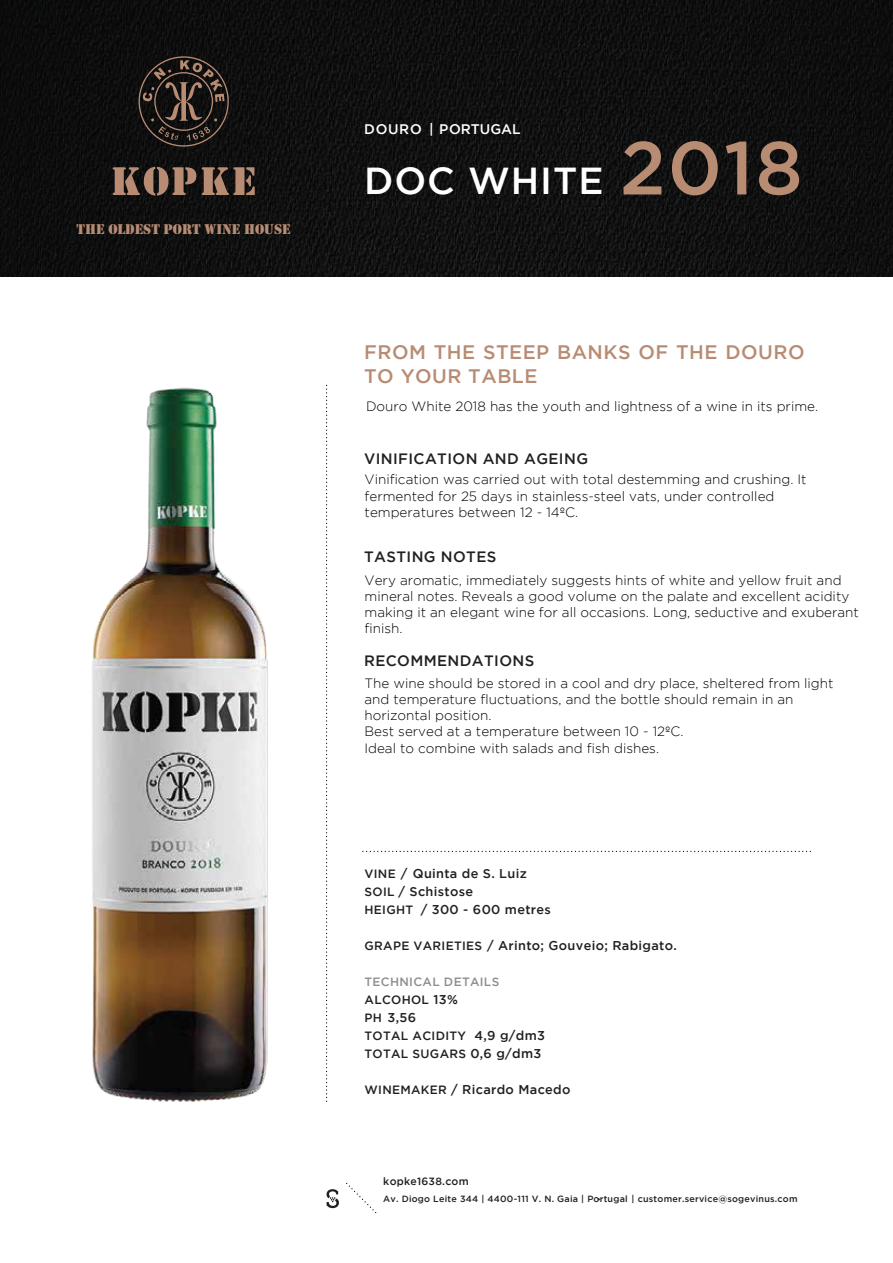
<style>
.page{position:relative;width:893px;height:1263px;background:#fff}
.page>*{position:absolute;margin:0;border:0;box-sizing:border-box;transform-origin:0 0}
.t1{font:500 37.5px "Gotham";letter-spacing:.025em;color:#fff}
.t2{font:500 19.5px/24px "Gotham";letter-spacing:.025em;color:#b88b73}
.t3{font:500 15px "Gotham";letter-spacing:.025em;color:#231f20}
.t4{font:14.55px "Stencil";color:#b88b73}
.t5{font:500 13.8px "Gotham";color:#fff}
.t6{font:300 13.5px/16.2px "Gotham";color:#000}
.t7{font:500 12.75px/18px "Gotham";letter-spacing:.025em;color:#231f20}
.t8{font:500 12px/18px "Gotham";letter-spacing:.025em;color:#231f20}
.t9{font:500 12px/18px "Gotham";letter-spacing:.025em;color:#8b8e92}
.t10{font:500 10.5px "Gotham";letter-spacing:.025em;color:#231f20}
.t11{font:500 9px "Gotham";letter-spacing:.025em;color:#231f20}
.s1{font-size:75px;color:#b88b73}
.s2{font-size:12px}
.s3{color:#231f20}
.s4{font-size:12.75px;color:#231f20}
.s5{font-size:12.75px}
.s6{font-size:7.5px}
</style>
<div class="page">
<img style="left:0;top:0;width:893px;height:276px">
<svg style="left:326px;top:385px;width:1px;height:717px"></svg>
<svg style="left:113px;top:167px;width:142px;height:29px;background:#685044"></svg>
<svg style="left:139px;top:56px;width:90px;height:91px;background:#302723"></svg>
<svg style="left:327px;top:1189px;width:12px;height:19px"></svg>
<svg style="left:346px;top:1183px;width:31px;height:30px"></svg>
<svg style="left:363px;top:851px;width:448px;height:1px"></svg>
<img style="left:92px;top:387px;width:176px;height:715px">
<p class="t4" style="left:77px;top:221px;width:216px">THE OLDEST PORT WINE HOUSE</p>
<p class="t5" style="left:364px;top:121px;width:158px">DOURO | PORTUGAL</p>
<h1 class="t1" style="left:364px;top:160px;width:440px">DOC WHITE <span class="s1">2018</span></h1>
<h2 class="t2" style="left:364px;top:340px;width:442px">FROM THE STEEP BANKS OF THE DOURO<br>TO YOUR TABLE</h2>
<p class="t6" style="left:366px;top:398px;width:454px">Douro White 2018 has the youth and lightness of a wine in its prime.</p>
<p class="t3" style="left:364px;top:451px;width:225px">VINIFICATION AND AGEING</p>
<p class="t6" style="left:365px;top:471px;width:444px">Vinification was carried out with total destemming and crushing. It fermented for 25 days in stainless-steel vats, under controlled temperatures between 12 - 14ºC.</p>
<p class="t3" style="left:364px;top:548px;width:134px">TASTING NOTES</p>
<p class="t6" style="left:365px;top:572px;width:496px">Very aromatic, immediately suggests hints of white and yellow fruit and mineral notes. Reveals a good volume on the palate and excellent acidity making it an elegant wine for all occasions. Long, seductive and exuberant finish.</p>
<p class="t3" style="left:364px;top:652px;width:172px">RECOMMENDATIONS</p>
<p class="t6" style="left:364px;top:675px;width:471px">The wine should be stored in a cool and dry place, sheltered from light and temperature fluctuations, and the bottle should remain in an horizontal position.<br>Best served at a temperature between 10 - 12ºC.<br>Ideal to combine with salads and fish dishes.</p>
<p class="t7" style="left:365px;top:864px;width:188px"><span class="s2">VINE</span> / Quinta de S. Luiz<br><span class="s2">SOIL</span> / Schistose<br><span class="s2">HEIGHT</span> / 300 - 600 metres</p>
<p class="t7" style="left:365px;top:936px;width:314px"><span class="s2">GRAPE VARIETIES</span> / Arinto; Gouveio; Rabigato.</p>
<p class="t9" style="left:365px;top:973px;width:136px">TECHNICAL DETAILS<br><span class="s3">ALCOHOL</span> <span class="s4">13%</span></p>
<p class="t7" style="left:365px;top:1008px;width:53px"><span class="s2">PH</span> 3,56</p>
<p class="t8" style="left:365px;top:1027px;width:182px">TOTAL ACIDITY <span class="s5">4,9 g/dm3<br></span>TOTAL SUGARS <span class="s5">0,6 g/dm3</span></p>
<p class="t7" style="left:365px;top:1080px;width:207px"><span class="s2">WINEMAKER</span> / Ricardo Macedo</p>
<p class="t10" style="left:383px;top:1176px;width:87px">kopke1638.com</p>
<p class="t11" style="left:383px;top:1194px;width:416px">Av. Diogo Leite 344 | 4400-111 V. N. Gaia | Po<span class="s6">•</span>rtugal | customer.service@sogevinus.com</p>
</div>
